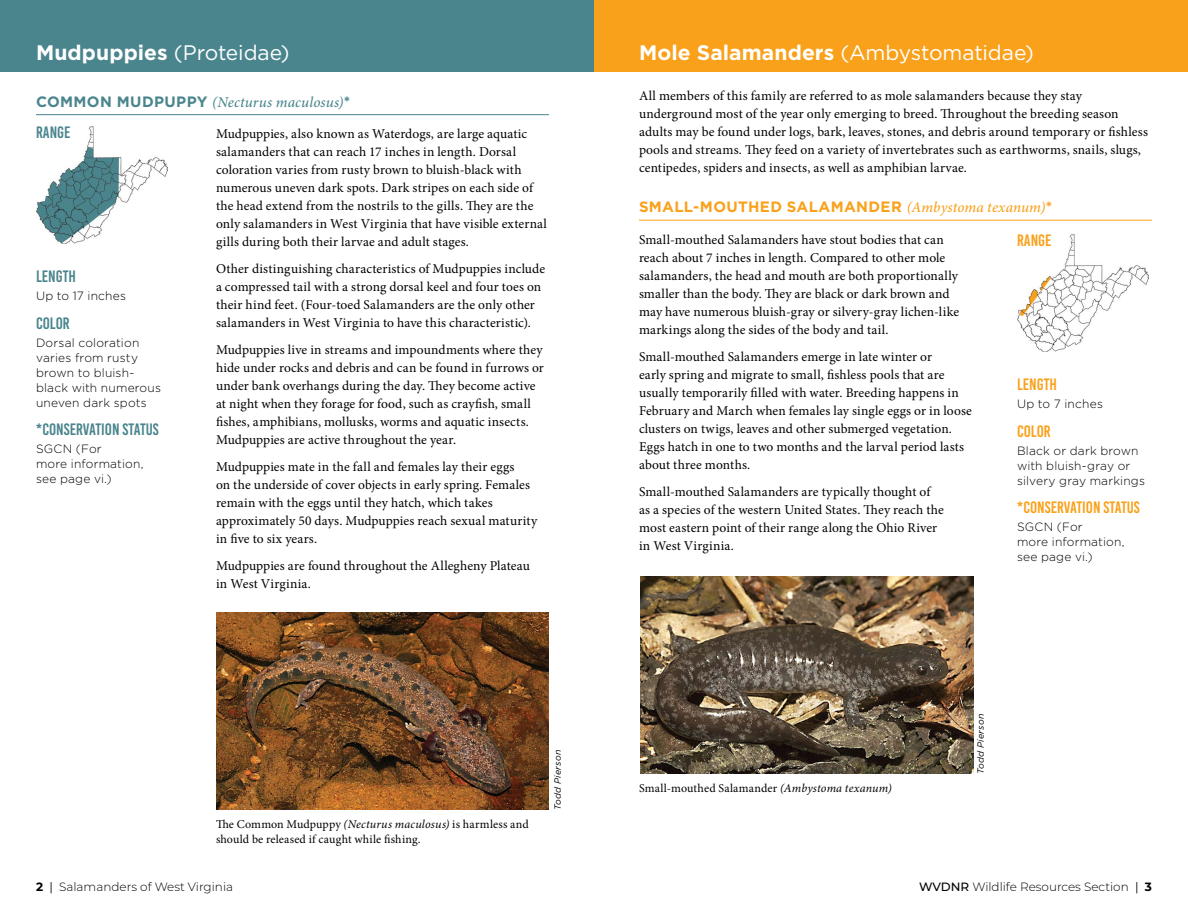
<style>
.page{position:relative;width:1188px;height:918px;background:#fff}
.page>*{position:absolute;margin:0;border:0;box-sizing:border-box;transform-origin:0 0}
.t1{font:21px "Gotham";letter-spacing:-.005em;color:#fff}
.t2{font:16.5px "Bebas Kai";color:#f9a11b}
.t3{font:16.5px "Bebas Kai";color:#4a858d}
.t4{font:700 15px "Gotham";letter-spacing:.02em;color:#f9a11b}
.t5{font:italic 500 15px "Minion Pro";letter-spacing:.01em;color:#4a858d}
.t6{font:13.5px/18px "Minion Pro";letter-spacing:.01em;color:#000}
.t7{font:300 12px/15px "Gotham";letter-spacing:.015em;color:#000}
.t8{font:12px/15px "Minion Pro";letter-spacing:.01em;color:#000}
.t9{font:300 12px "Montserrat";color:#000}
.t10{font:italic 9px "Gotham";letter-spacing:.025em;color:#000}
.s1{font-weight:700}
.s2{font-family:"Gotham";font-weight:700;font-style:normal}
.s3{font-family:"Minion Pro";font-weight:500;font-style:italic}
.s4{font-style:italic}
.s5{font-weight:400}
.s6{font-weight:500}
</style>
<div class="page">
<img style="left:36px;top:126px;width:132px;height:118px">
<div style="left:0;top:0;width:594px;height:72px;background:#4a858d"></div>
<hr style="left:639px;top:220px;width:513px;height:1px;background:#f9a11b">
<img style="left:640px;top:576px;width:333px;height:198px">
<img style="left:1017px;top:234px;width:132px;height:118px">
<div style="left:594px;top:0;width:594px;height:72px;background:#f9a11b"></div>
<hr style="left:36px;top:114px;width:513px;height:1px;background:#4a858d">
<img style="left:216px;top:612px;width:333px;height:198px">
<h1 class="t1" style="left:36px;top:39px;width:255px"><span class="s1">Mudpuppies</span> (Proteidae)</h1>
<h1 class="t1" style="left:639px;top:39px;width:396px"><span class="s1">Mole Salamanders</span> (Ambystomatidae)</h1>
<p class="t5" style="left:36px;top:92px;width:316px"><span class="s2">COMMON MUDPUPPY</span> (Necturus maculosus)<span class="s2">*</span></p>
<p class="t6" style="left:216px;top:125px;width:333px">Mudpuppies, also known as Waterdogs, are large aquatic salamanders that can reach 17 inches in length. Dorsal coloration varies from rusty brown to bluish-black with numerous uneven dark spots. Dark stripes on each side of the head extend from the nostrils to the gills. They are the only salamanders in West Virginia that have visible external gills during both their larvae and adult stages.</p>
<p class="t6" style="left:216px;top:260px;width:331px">Other distinguishing characteristics of Mudpuppies include a compressed tail with a strong dorsal keel and four toes on their hind feet. (Four-toed Salamanders are the only other salamanders in West Virginia to have this characteristic).</p>
<p class="t6" style="left:216px;top:341px;width:330px">Mudpuppies live in streams and impoundments where they hide under rocks and debris and can be found in furrows or under bank overhangs during the day. They become active at night when they forage for food, such as crayfish, small fishes, amphibians, mollusks, worms and aquatic insects.<br>Mudpuppies are active throughout the year.</p>
<p class="t6" style="left:216px;top:458px;width:323px">Mudpuppies mate in the fall and females lay their eggs<br>on the underside of cover objects in early spring. Females remain with the eggs until they hatch, which takes approximately 50 days. Mudpuppies reach sexual maturity in five to six years.</p>
<p class="t6" style="left:216px;top:557px;width:315px">Mudpuppies are found throughout the Allegheny Plateau in West Virginia.</p>
<p class="t6" style="left:639px;top:87px;width:510px">All members of this family are referred to as mole salamanders because they stay underground most of the year only emerging to breed. Throughout the breeding season adults may be found under logs, bark, leaves, stones, and debris around temporary or fishless pools and streams. They feed on a variety of invertebrates such as earthworms, snails, slugs, centipedes, spiders and insects, as well as amphibian larvae.</p>
<p class="t4" style="left:639px;top:197px;width:415px">SMALL-MOUTHED SALAMANDER <span class="s3">(Ambystoma texanum)</span>*</p>
<p class="t6" style="left:639px;top:231px;width:322px">Small-mouthed Salamanders have stout bodies that can reach about 7 inches in length. Compared to other mole salamanders, the head and mouth are both proportionally smaller than the body. They are black or dark brown and may have numerous bluish-gray or silvery-gray lichen-like markings along the sides of the body and tail.</p>
<p class="t6" style="left:639px;top:348px;width:334px">Small-mouthed Salamanders emerge in late winter or<br>early spring and migrate to small, fishless pools that are usually temporarily filled with water. Breeding happens in February and March when females lay single eggs or in loose clusters on twigs, leaves and other submerged vegetation.<br>Eggs hatch in one to two months and the larval period lasts about three months.</p>
<p class="t6" style="left:639px;top:483px;width:306px">Small-mouthed Salamanders are typically thought of as a species of the western United States. They reach the most eastern point of their range along the Ohio River in West Virginia.</p>
<p class="t3" style="left:36px;top:124px;width:36px">RANGE</p>
<p class="t2" style="left:1017px;top:232px;width:36px">RANGE</p>
<p class="t3" style="left:36px;top:268px;width:41px">LENGTH</p>
<p class="t7" style="left:36px;top:288px;width:92px">Up to 17 inches</p>
<p class="t3" style="left:36px;top:314px;width:35px">COLOR</p>
<p class="t7" style="left:36px;top:335px;width:127px">Dorsal coloration varies from rusty brown to bluish&shy;black with numerous uneven dark spots</p>
<p class="t3" style="left:36px;top:421px;width:124px">*CONSERVATION STATUS</p>
<p class="t7" style="left:36px;top:441px;width:109px">SGCN (For<br>more information, see page vi.)</p>
<p class="t2" style="left:1017px;top:376px;width:41px">LENGTH</p>
<p class="t7" style="left:1017px;top:396px;width:87px">Up to 7 inches</p>
<p class="t2" style="left:1017px;top:422px;width:35px">COLOR</p>
<p class="t7" style="left:1017px;top:443px;width:129px">Black or dark brown with bluish-gray or silvery gray markings</p>
<p class="t2" style="left:1017px;top:499px;width:124px">*CONSERVATION STATUS</p>
<p class="t7" style="left:1017px;top:519px;width:109px">SGCN (For<br>more information, see page vi.)</p>
<p class="t8" style="left:216px;top:816px;width:314px">The Common Mudpuppy <span class="s4">(Necturus maculosus)</span> is harmless and should be released if caught while fishing.</p>
<p class="t10" style="left:552px;top:810px;width:62px;rotate:-90deg">Todd Pierson</p>
<p class="t8" style="left:639px;top:780px;width:254px">Small-mouthed Salamander <span class="s4">(Ambystoma texanum)</span></p>
<p class="t10" style="left:975px;top:774px;width:62px;rotate:-90deg">Todd Pierson</p>
<p class="t9" style="left:36px;top:879px;width:199px"><span class="s1">2</span> <span class="s5">|</span> Salamanders of West Virginia</p>
<p class="t9" style="left:919px;top:879px;width:234px"><span class="s6">WVDNR</span> Wildlife Resources Section <span class="s5">|</span> <span class="s1">3</span></p>
</div>
